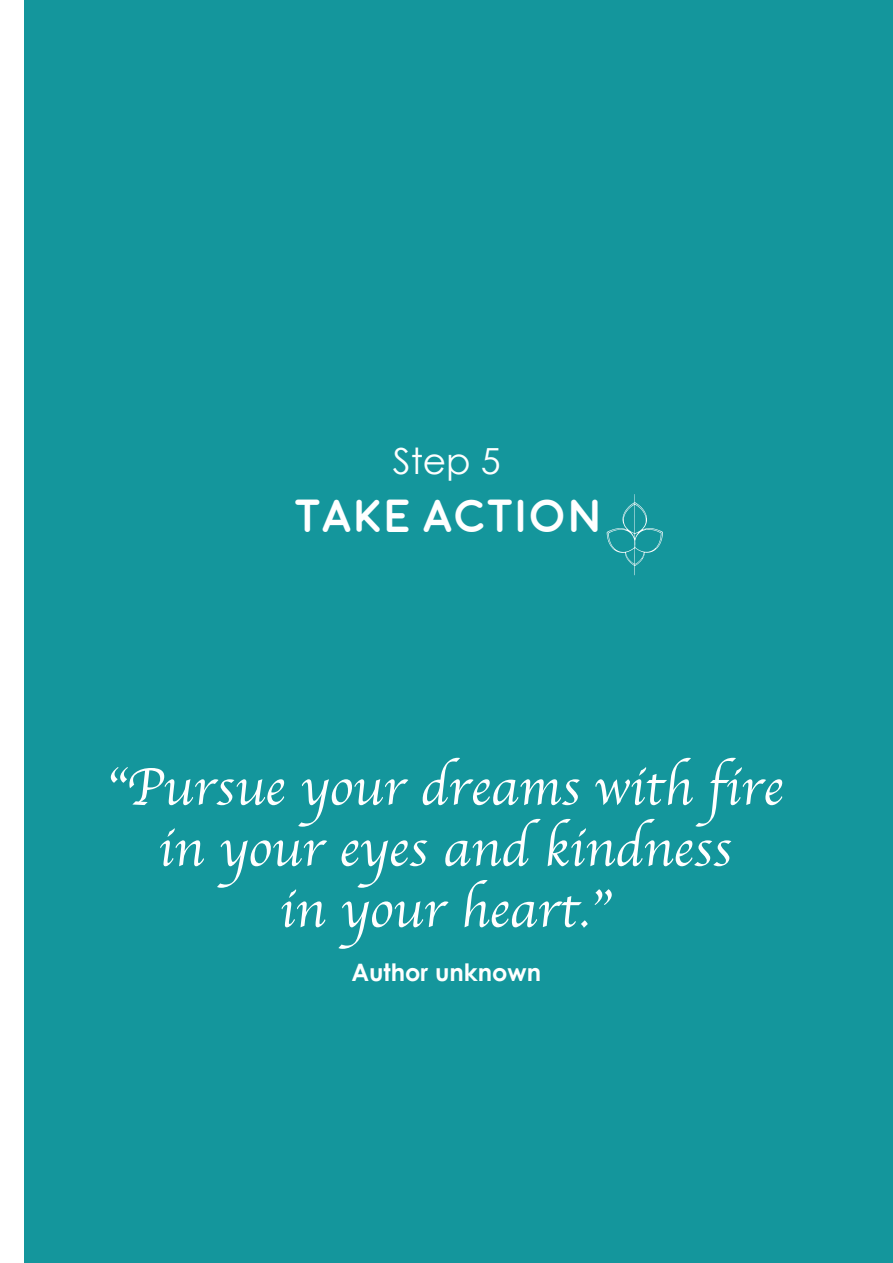
<style>
.page{position:relative;width:893px;height:1263px;background:#14969c}
.page>*{position:absolute;margin:0;border:0;box-sizing:border-box;transform-origin:0 0}
.t1{font:54px/61.1px "Apple Chancery";color:#fff;text-align:center}
.t2{font:700 46.2px "Moon";color:#fff}
.t3{font:36px "Century Gothic";color:#fff}
.t4{font:700 24px "Century Gothic";color:#fff}
</style>
<div class="page">
<div style="left:0;top:0;width:24px;height:1263px;background:#fff"></div>
<svg style="left:607px;top:494px;width:56px;height:81px"></svg>
<p class="t3" style="left:393px;top:447px;width:109px">Step 5</p>
<p class="t2" style="left:295px;top:489px;width:309px">TAKE ACTION</p>
<p class="t1" style="left:106px;top:761px;width:679px">ìPursue your dreams with fire in your eyes and kindness<br>in your heart.î</p>
<p class="t4" style="left:351px;top:962px;width:191px">Author unknown</p>
</div>
